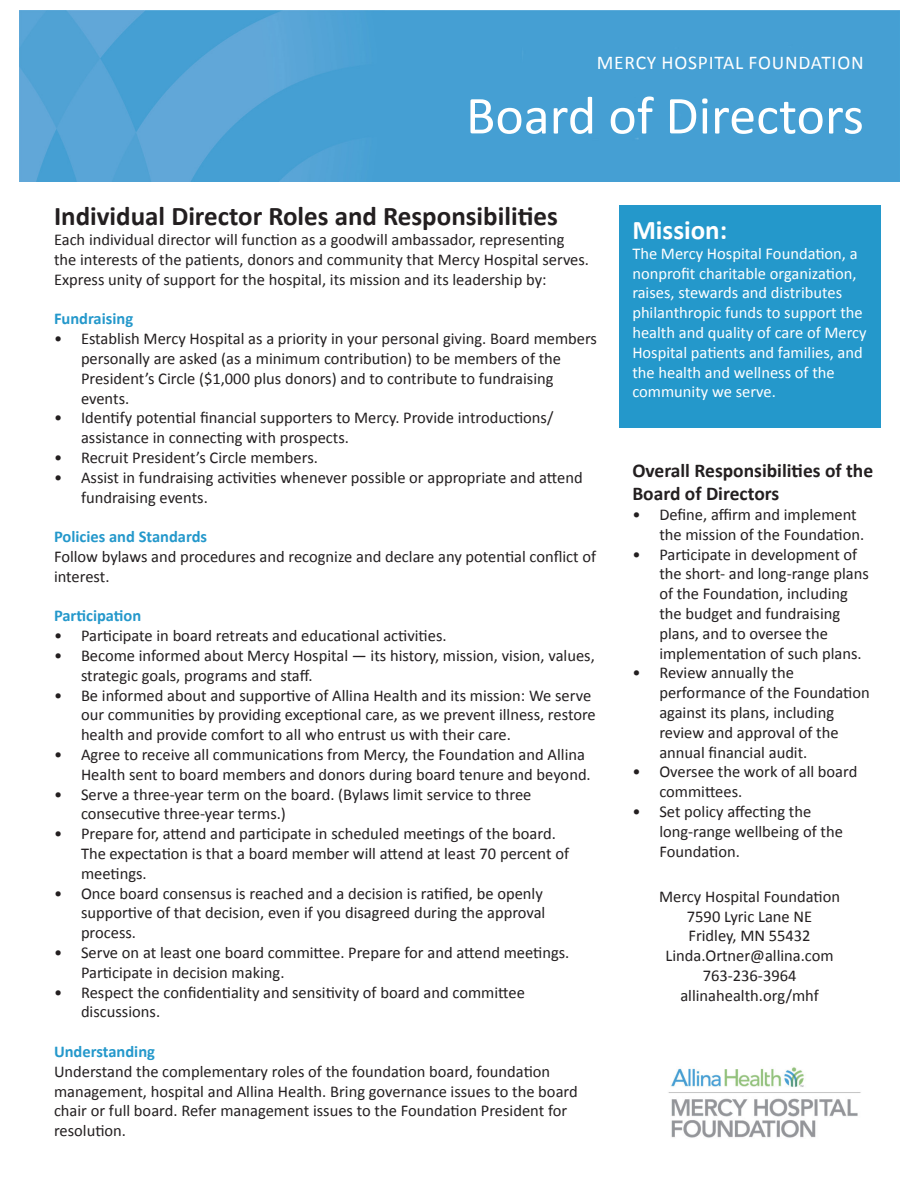
<style>
.page{position:relative;width:918px;height:1188px;background:#fff}
.page>*{position:absolute;margin:0;border:0;box-sizing:border-box;transform-origin:0 0}
.t1{font:54px "Calibri";color:#fff}
.t2{font:700 27px "Calibri";color:#231f20}
.t3{font:700 27px "Calibri";color:#fff}
.Subhead{font:700 19.5px/23.4px "Calibri";color:#231f20}
.t4{font:19.5px "Calibri";letter-spacing:.04em;color:#fff}
.Body{font:16.5px/19.8px "Calibri";color:#231f20}
.Body-2{font:16.5px/19.8px "Calibri";color:#fff}
.Subsubhead{font:700 16.5px "Calibri";color:#2498cb}
</style>
<div class="page">
<img style="left:19px;top:11px;width:881px;height:170px">
<img style="left:668px;top:1067px;width:193px;height:71px">
<div style="left:619px;top:205px;width:261px;height:223px;background:#2498cb"></div>
<p class="t4" style="left:597px;top:50px;width:268px">MERCY HOSPITAL FOUNDATION</p>
<p class="t1" style="left:466px;top:81px;width:400px">Board of Directors</p>
<p class="t2" style="left:54px;top:199px;width:505px">Individual Director Roles and Responsibilities</p>
<p class="Body" style="left:54px;top:230px;width:537px">Each individual director will function as a goodwill ambassador, representing the interests of the patients, donors and community that Mercy Hospital serves.<br>Express unity of support for the hospital, its mission and its leadership by:</p>
<p class="Subsubhead" style="left:54px;top:308px;width:81px">Fundraising</p>
<p class="Body" style="left:81px;top:329px;width:518px;text-indent:-27px">• Establish Mercy Hospital as a priority in your personal giving. Board members personally are asked (as a minimum contribution) to be members of the President’s Circle ($1,000 plus donors) and to contribute to fundraising events.</p>
<p class="Body" style="left:81px;top:408px;width:474px;text-indent:-27px">• Identify potential financial supporters to Mercy. Provide introductions/ assistance in connecting with prospects.</p>
<p class="Body" style="left:54px;top:448px;width:265px">• Recruit President’s Circle members.</p>
<p class="Body" style="left:81px;top:468px;width:503px;text-indent:-27px">• Assist in fundraising activities whenever possible or appropriate and attend fundraising events.</p>
<p class="Subsubhead" style="left:54px;top:526px;width:155px">Policies and Standards</p>
<p class="Body" style="left:54px;top:547px;width:544px">Follow bylaws and procedures and recognize and declare any potential conflict of interest.</p>
<p class="Subsubhead" style="left:54px;top:605px;width:89px">Participation</p>
<p class="Body" style="left:54px;top:626px;width:394px">• Participate in board retreats and educational activities.</p>
<p class="Body" style="left:81px;top:646px;width:515px;text-indent:-27px">• Become informed about Mercy Hospital — its history, mission, vision, values, strategic goals, programs and staff.</p>
<p class="Body" style="left:81px;top:685px;width:516px;text-indent:-27px">• Be informed about and supportive of Allina Health and its mission: We serve our communities by providing exceptional care, as we prevent illness, restore health and provide comfort to all who entrust us with their care.</p>
<p class="Body" style="left:81px;top:745px;width:511px;text-indent:-27px">• Agree to receive all communications from Mercy, the Foundation and Allina<br>Health sent to board members and donors during board tenure and beyond.</p>
<p class="Body" style="left:81px;top:784px;width:452px;text-indent:-27px">• Serve a three-year term on the board. (Bylaws limit service to three consecutive three-year terms.)</p>
<p class="Body" style="left:81px;top:824px;width:490px;text-indent:-27px">• Prepare for, attend and participate in scheduled meetings of the board.<br>The expectation is that a board member will attend at least 70 percent of meetings.</p>
<p class="Body" style="left:81px;top:883px;width:466px;text-indent:-27px">• Once board consensus is reached and a decision is ratified, be openly supportive of that decision, even if you disagreed during the approval process.</p>
<p class="Body" style="left:81px;top:943px;width:490px;text-indent:-27px">• Serve on at least one board committee. Prepare for and attend meetings.<br>Participate in decision making.</p>
<p class="Body" style="left:81px;top:982px;width:445px;text-indent:-27px">• Respect the confidentiality and sensitivity of board and committee discussions.</p>
<p class="Subsubhead" style="left:54px;top:1041px;width:103px">Understanding</p>
<p class="Body" style="left:54px;top:1062px;width:525px">Understand the complementary roles of the foundation board, foundation management, hospital and Allina Health. Bring governance issues to the board chair or full board. Refer management issues to the Foundation President for resolution.</p>
<p class="t3" style="left:632px;top:213px;width:96px">Mission:</p>
<p class="Body-2" style="left:632px;top:243px;width:236px">The Mercy Hospital Foundation, a nonprofit charitable organization, raises, stewards and distributes philanthropic funds to support the health and quality of care of Mercy<br>Hospital patients and families, and the health and wellness of the community we serve.</p>
<p class="Subhead" style="left:632px;top:459px;width:242px">Overall Responsibilities of the<br>Board of Directors</p>
<p class="Body" style="left:659px;top:505px;width:207px;text-indent:-27px">• Define, affirm and implement the mission of the Foundation.</p>
<p class="Body" style="left:659px;top:544px;width:211px;text-indent:-27px">• Participate in development of the short- and long-range plans of the Foundation, including the budget and fundraising plans, and to oversee the implementation of such plans.</p>
<p class="Body" style="left:659px;top:663px;width:212px;text-indent:-27px">• Review annually the performance of the Foundation against its plans, including review and approval of the annual financial audit.</p>
<p class="Body" style="left:659px;top:762px;width:200px;text-indent:-27px">• Oversee the work of all board committees.</p>
<p class="Body" style="left:659px;top:802px;width:185px;text-indent:-27px">• Set policy affecting the long-range wellbeing of the<br>Foundation.</p>
<p class="Body" style="left:659px;top:886px;width:183px">Mercy Hospital Foundation</p>
<p class="Body" style="left:687px;top:906px;width:127px">7590 Lyric Lane NE</p>
<p class="Body" style="left:689px;top:926px;width:124px">Fridley, MN 55432</p>
<p class="Body" style="left:665px;top:946px;width:170px">Linda.Ortner@allina.com</p>
<p class="Body" style="left:703px;top:966px;width:95px">763-236-3964</p>
<p class="Body" style="left:680px;top:985px;width:140px">allinahealth.org/mhf</p>
</div>
